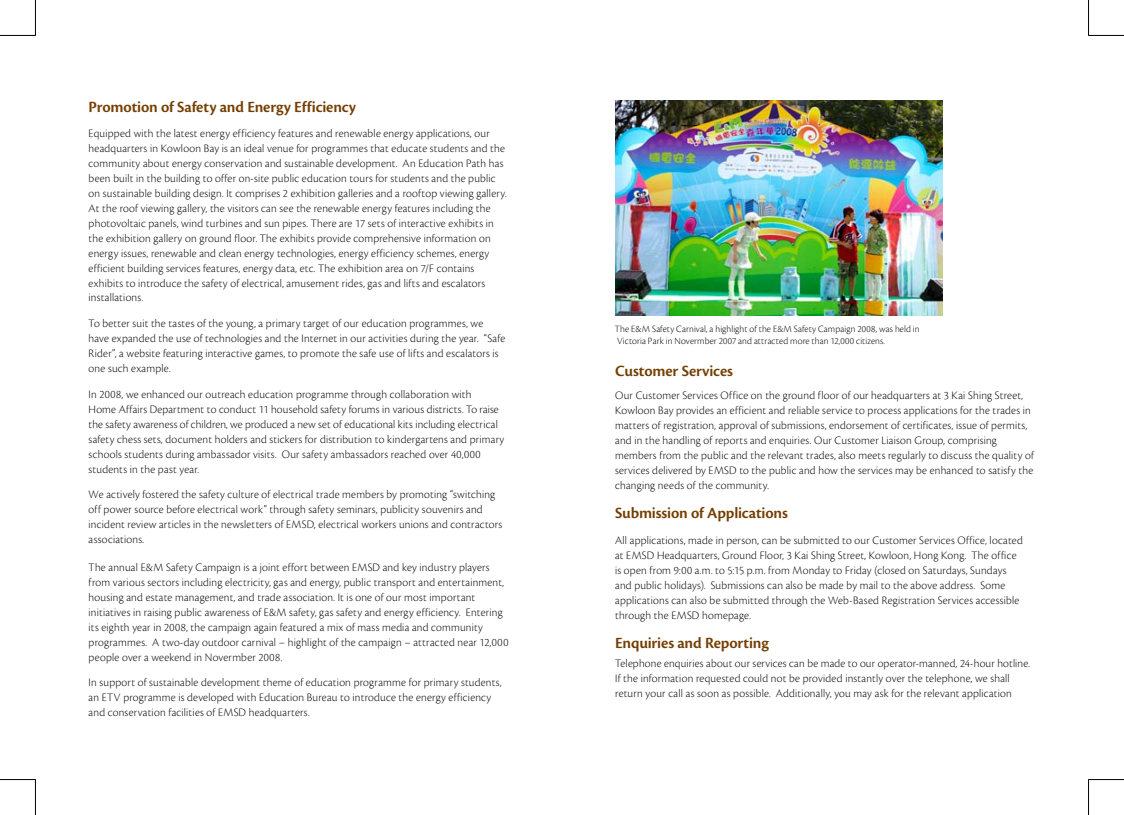
<style>
.page{position:relative;width:1124px;height:815px;background:#fff}
.page>*{position:absolute;margin:0;border:0;box-sizing:border-box;transform-origin:0 0}
.t1{font:600 16.25px "Cronos Pro";letter-spacing:-.01em;color:#743e00}
.t2{font:11.88px/15px "Cronos Pro Lt Disp";letter-spacing:.02em;color:#000}
.t3{font:10px/11.2px "Cronos Pro Lt Disp";letter-spacing:.015em;color:#000}
</style>
<div class="page">
<img style="left:615px;top:100px;width:327px;height:216px">
<hr style="left:0;top:35px;width:35px;height:1px;background:#000">
<hr style="left:1088px;top:35px;width:35px;height:1px;background:#000">
<hr style="left:0;top:779px;width:35px;height:1px;background:#000">
<hr style="left:1088px;top:779px;width:35px;height:1px;background:#000">
<hr style="left:35px;top:0;width:1px;height:35px;background:#000">
<hr style="left:35px;top:780px;width:1px;height:35px;background:#000">
<hr style="left:1088px;top:0;width:1px;height:35px;background:#000">
<hr style="left:1088px;top:780px;width:1px;height:35px;background:#000">
<h1 class="t1" style="left:89px;top:98px;width:269px">Promotion of Safety and Energy Efficiency</h1>
<p class="t2" style="left:89px;top:125px;width:419px">Equipped with the latest energy efficiency features and renewable energy applications, our headquarters in Kowloon Bay is an ideal venue for programmes that educate students and the community about energy conservation and sustainable development. An Education Path has been built in the building to offer on-site public education tours for students and the public on sustainable building design. It comprises 2 exhibition galleries and a rooftop viewing gallery.<br>At the roof viewing gallery, the visitors can see the renewable energy features including the photovoltaic panels, wind turbines and sun pipes. There are 17 sets of interactive exhibits in the exhibition gallery on ground floor. The exhibits provide comprehensive information on energy issues, renewable and clean energy technologies, energy efficiency schemes, energy efficient building services features, energy data, etc. The exhibition area on 7/F contains exhibits to introduce the safety of electrical, amusement rides, gas and lifts and escalators installations.</p>
<p class="t2" style="left:89px;top:316px;width:418px">To better suit the tastes of the young, a primary target of our education programmes, we have expanded the use of technologies and the Internet in our activities during the year. “Safe Rider”, a website featuring interactive games, to promote the safe use of lifts and escalators is one such example.</p>
<p class="t2" style="left:89px;top:386px;width:417px">In 2008, we enhanced our outreach education programme through collaboration with<br>Home Affairs Department to conduct 11 household safety forums in various districts. To raise the safety awareness of children, we produced a new set of educational kits including electrical safety chess sets, document holders and stickers for distribution to kindergartens and primary schools students during ambassador visits. Our safety ambassadors reached over 40,000 students in the past year.</p>
<p class="t2" style="left:89px;top:487px;width:415px">We actively fostered the safety culture of electrical trade members by promoting “switching off power source before electrical work” through safety seminars, publicity souvenirs and incident review articles in the newsletters of EMSD, electrical workers unions and contractors associations.</p>
<p class="t2" style="left:89px;top:559px;width:421px">The annual E&amp;M Safety Campaign is a joint effort between EMSD and key industry players from various sectors including electricity, gas and energy, public transport and entertainment, housing and estate management, and trade association. It is one of our most important initiatives in raising public awareness of E&amp;M safety, gas safety and energy efficiency. Entering its eighth year in 2008, the campaign again featured a mix of mass media and community programmes. A two-day outdoor carnival – highlight of the campaign – attracted near 12,000 people over a weekend in Novermber 2008.</p>
<p class="t2" style="left:89px;top:675px;width:414px">In support of sustainable development theme of education programme for primary students, an ETV programme is developed with Education Bureau to introduce the energy efficiency and conservation facilities of EMSD headquarters.</p>
<p class="t3" style="left:615px;top:324px;width:306px">The E&amp;M Safety Carnival, a highlight of the E&amp;M Safety Campaign 2008, was held in<br>Victoria Park in Novermber 2007 and attracted more than 12,000 citizens.</p>
<h1 class="t1" style="left:615px;top:362px;width:119px">Customer Services</h1>
<p class="t2" style="left:615px;top:387px;width:420px">Our Customer Services Office on the ground floor of our headquarters at 3 Kai Shing Street, Kowloon Bay provides an efficient and reliable service to process applications for the trades in matters of registration, approval of submissions, endorsement of certificates, issue of permits, and in the handling of reports and enquiries. Our Customer Liaison Group, comprising members from the public and the relevant trades, also meets regularly to discuss the quality of services delivered by EMSD to the public and how the services may be enhanced to satisfy the changing needs of the community.</p>
<h1 class="t1" style="left:615px;top:503px;width:174px">Submission of Applications</h1>
<p class="t2" style="left:615px;top:532px;width:409px">All applications, made in person, can be submitted to our Customer Services Office, located at EMSD Headquarters, Ground Floor, 3 Kai Shing Street, Kowloon, Hong Kong. The office is open from 9:00 a.m. to 5:15 p.m. from Monday to Friday (closed on Saturdays, Sundays and public holidays). Submissions can also be made by mail to the above address. Some applications can also be submitted through the Web-Based Registration Services accessible through the EMSD homepage.</p>
<h1 class="t1" style="left:615px;top:633px;width:155px">Enquiries and Reporting</h1>
<p class="t2" style="left:615px;top:655px;width:416px">Telephone enquiries about our services can be made to our operator-manned, 24-hour hotline.<br>If the information requested could not be provided instantly over the telephone, we shall return your call as soon as possible. Additionally, you may ask for the relevant application</p>
</div>
